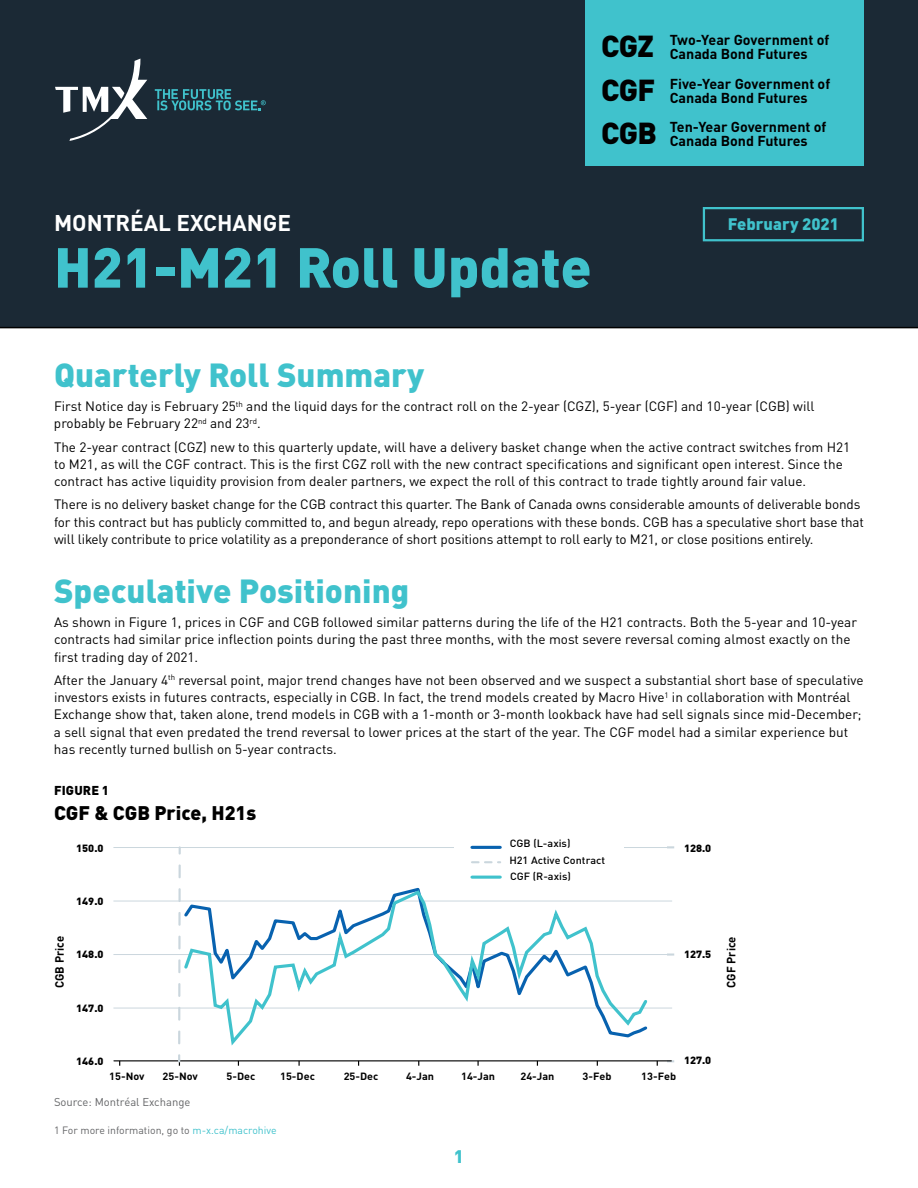
<style>
.page{position:relative;width:918px;height:1188px;background:#fff}
.page>*{position:absolute;margin:0;border:0;box-sizing:border-box;transform-origin:0 0}
.t1{font:900 55.5px "DIN Pro";color:#40c2cc}
.t2{font:900 33px "DIN Pro";color:#40c2cc}
.t3{font:900 30px/43.3px "DIN Pro";letter-spacing:-.02em;color:#000}
.t4{font:700 22.5px "DIN Pro";color:#fff}
.t5{font:900 19.5px "DIN Pro";color:#000}
.t6{font:900 18px "DIN Pro";color:#40c2cc}
.t7{font:900 16.5px "DIN Pro";color:#40c2cc}
.t8{font:700 14.25px/13.5px "DIN Pro";color:#000}
.t9{font:13.5px/17.2px "DIN Pro";color:#000}
.t10{font:900 12.75px "DIN Pro";letter-spacing:.01em;color:#000}
.t11{font:700 11.85px "DIN Pro";color:#000;scale:.96 1}
.t12{font:11.25px "DIN Pro";color:#636466}
.t13{font:10.5px "DIN Pro";color:#636466}
.t14{font:700 10.35px "DIN Pro";color:#000;scale:1.04 1}
.t15{font:900 10.35px "DIN Pro";color:#000;scale:1.04 1}
.t16{font:500 10.35px/17px "DIN Pro";color:#000;scale:1.04 1}
.s1{font-weight:900;font-size:30px}
.s2{color:#40c2cc}
</style>
<div class="page">
<hr style="left:114px;top:847px;width:558px;height:1px;background:#cad6dd">
<div style="left:454px;top:835px;width:169px;height:54px;background:#fff"></div>
<hr style="left:114px;top:1008px;width:558px;height:1px;background:#cad6dd">
<hr style="left:114px;top:954px;width:558px;height:1px;background:#cad6dd">
<hr style="left:114px;top:901px;width:558px;height:1px;background:#cad6dd">
<hr style="left:114px;top:1060px;width:557px;height:1px;background:#010101">
<hr style="left:472px;top:846px;width:28px;height:3px;background:#0862af">
<svg style="left:472px;top:861px;width:28px;height:2px"></svg>
<hr style="left:472px;top:876px;width:28px;height:3px;background:#40c2cc">
<svg style="left:179px;top:848px;width:2px;height:6px"></svg>
<svg style="left:177px;top:864px;width:5px;height:202px"></svg>
<svg style="left:182px;top:888px;width:468px;height:158px"></svg>
<div style="left:0;top:0;width:918px;height:328px;background:#1b2935"></div>
<div style="left:703px;top:207px;width:161px;height:34px;border:2px solid #40c2cc"></div>
<div style="left:586px;top:0;width:278px;height:165px;background:#40c2cc"></div>
<svg style="left:55px;top:59px;width:92px;height:82px"></svg>
<svg style="left:155px;top:89px;width:111px;height:21px;background:#275b66"></svg>
<p class="t8" style="left:670px;top:33px;width:161px;text-indent:-69px"><span class="s1">CGZ</span> Two-Year Government of<br>Canada Bond Futures</p>
<h3 class="t3" style="left:601px;top:67px;width:57px">CGF<br>CGB</h3>
<p class="t8" style="left:670px;top:76px;width:162px">Five-Year Government of<br>Canada Bond Futures</p>
<p class="t8" style="left:670px;top:120px;width:158px">Ten-Year Government of<br>Canada Bond Futures</p>
<h3 class="t4" style="left:54px;top:205px;width:239px">MONTRÉAL EXCHANGE</h3>
<h1 class="t1" style="left:54px;top:223px;width:539px">H21-M21 Roll Update</h1>
<p class="t7" style="left:728px;top:211px;width:113px">February 2021</p>
<h2 class="t2" style="left:54px;top:349px;width:372px">Quarterly Roll Summary</h2>
<p class="t9" style="left:54px;top:397px;width:762px">First Notice day is February 25<sup>th</sup> and the liquid days for the contract roll on the 2-year (CGZ), 5-year (CGF) and 10-year (CGB) will probably be February 22<sup>nd</sup> and 23<sup>rd</sup>.</p>
<p class="t9" style="left:54px;top:437px;width:798px">The 2-year contract (CGZ) new to this quarterly update, will have a delivery basket change when the active contract switches from H21 to M21, as will the CGF contract. This is the first CGZ roll with the new contract specifications and significant open interest. Since the contract has active liquidity provision from dealer partners, we expect the roll of this contract to trade tightly around fair value.</p>
<p class="t9" style="left:54px;top:495px;width:811px">There is no delivery basket change for the CGB contract this quarter. The Bank of Canada owns considerable amounts of deliverable bonds for this contract but has publicly committed to, and begun already, repo operations with these bonds. CGB has a speculative short base that will likely contribute to price volatility as a preponderance of short positions attempt to roll early to M21, or close positions entirely.</p>
<h2 class="t2" style="left:54px;top:565px;width:357px">Speculative Positioning</h2>
<p class="t9" style="left:54px;top:613px;width:805px">As shown in Figure 1, prices in CGF and CGB followed similar patterns during the life of the H21 contracts. Both the 5-year and 10-year contracts had similar price inflection points during the past three months, with the most severe reversal coming almost exactly on the first trading day of 2021.</p>
<p class="t9" style="left:54px;top:670px;width:811px">After the January 4<sup>th</sup> reversal point, major trend changes have not been observed and we suspect a substantial short base of speculative investors exists in futures contracts, especially in CGB. In fact, the trend models created by Macro Hive<sup>1</sup> in collaboration with Montréal Exchange show that, taken alone, trend models in CGB with a 1-month or 3-month lookback have had sell signals since mid-December; a sell signal that even predated the trend reversal to lower prices at the start of the year. The CGF model had a similar experience but has recently turned bullish on 5-year contracts.</p>
<p class="t10" style="left:54px;top:780px;width:57px">FIGURE 1</p>
<h3 class="t5" style="left:54px;top:797px;width:204px">CGF &amp; CGB Price, H21s</h3>
<p class="t15" style="left:76px;top:840px;width:28px">150.0</p>
<p class="t15" style="left:76px;top:893px;width:28px">149.0</p>
<p class="t16" style="left:509px;top:834px;width:94px">CGB (L-axis)<br>H21 Active Contract</p>
<p class="t16" style="left:510px;top:867px;width:60px">CGF (R-axis)</p>
<p class="t15" style="left:684px;top:840px;width:28px">128.0</p>
<p class="t11" style="left:50px;top:988px;width:56px;rotate:-90deg">CGB Price</p>
<p class="t11" style="left:722px;top:988px;width:55px;rotate:-90deg">CGF Price</p>
<p class="t15" style="left:684px;top:946px;width:28px">127.5</p>
<p class="t15" style="left:76px;top:946px;width:28px">148.0</p>
<p class="t15" style="left:76px;top:999px;width:28px">147.0</p>
<p class="t15" style="left:76px;top:1053px;width:28px">146.0</p>
<p class="t14" style="left:109px;top:1068px;width:35px">15-Nov</p>
<p class="t14" style="left:163px;top:1068px;width:35px">25-Nov</p>
<p class="t14" style="left:227px;top:1068px;width:29px">5-Dec</p>
<p class="t14" style="left:344px;top:1068px;width:35px">25-Dec</p>
<p class="t14" style="left:406px;top:1068px;width:28px">4-Jan</p>
<p class="t14" style="left:520px;top:1068px;width:34px">24-Jan</p>
<p class="t14" style="left:583px;top:1068px;width:29px">3-Feb</p>
<p class="t14" style="left:641px;top:1068px;width:35px">13-Feb</p>
<p class="t14" style="left:280px;top:1068px;width:35px">15-Dec</p>
<p class="t14" style="left:461px;top:1068px;width:34px">14-Jan</p>
<p class="t12" style="left:54px;top:1094px;width:138px">Source: Montréal Exchange</p>
<p class="t13" style="left:54px;top:1122px;width:224px">1 For more information, go to <span class="s2">m-x.ca/macrohive</span></p>
<h3 class="t6" style="left:454px;top:1142px;width:12px">1</h3>
<p class="t15" style="left:684px;top:1052px;width:28px">127.0</p>
</div>
